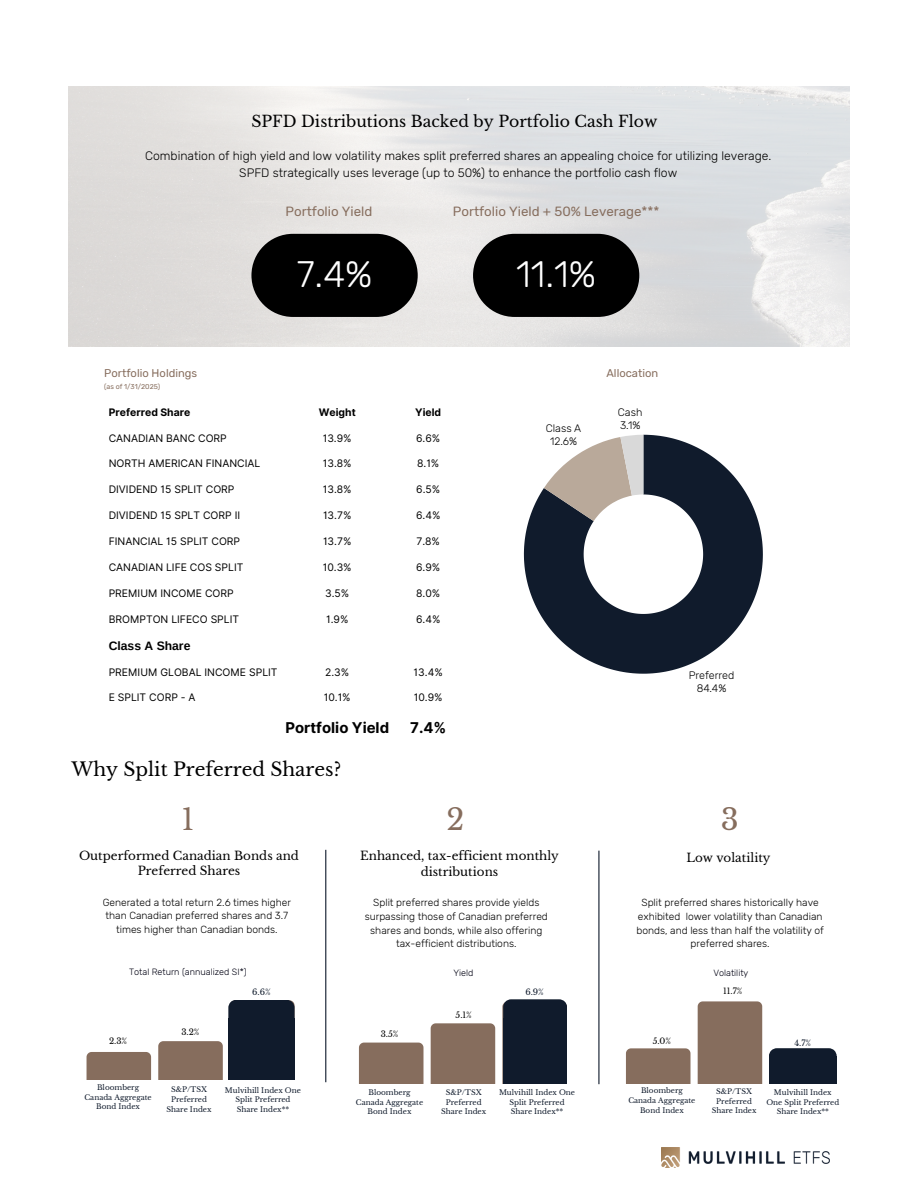
<style>
.page{position:relative;width:918px;height:1188px;background:#fff}
.page>*{position:absolute;margin:0;border:0;box-sizing:border-box;transform-origin:0 0}
.t1{font:300 36.75px "Rubik";color:#fff}
.t2{font:29.1px "Libre Baskerville";color:#866d5d}
.t3{font:18.75px "Libre Baskerville";color:#000}
.t4{font:15.6px "Libre Baskerville";color:#000}
.t5{font:700 14.85px "Inter";color:#000}
.t6{font:13.35px "Rubik";color:#866d5d}
.t7{font:300 12.15px/16.8px "Rubik";color:#000;text-align:center}
.t8{font:700 12.15px "Arimo";color:#000}
.t9{font:11.85px/15.9px "Libre Baskerville";color:#000;text-align:center}
.t10{font:11.25px "Rubik";color:#866d5d}
.t11{font:300 10.8px/12.9px "Rubik";color:#000;text-align:center}
.t12{font:10.35px "Inter";color:#000}
.t13{font:700 10.35px "Inter";color:#000}
.t14{font:300 10.2px/13.6px "Rubik";color:#000;text-align:center}
.t15{font:300 9.15px "Rubik";color:#000012}
.t16{font:300 9px "Rubik";color:#000012}
.t17{font:8.4px "Libre Baskerville";color:#000}
.t18{font:8.4px "Libre Baskerville";color:#101b2c}
.t19{font:8.25px "Libre Baskerville";color:#000}
.t20{font:8.25px "Libre Baskerville";color:#101b2c}
.t21{font:7.35px/9.8px "Libre Baskerville";color:#101b2c;text-align:center}
.t22{font:7.2px/9.6px "Libre Baskerville";color:#101b2c;text-align:center}
.t23{font:7.05px "Rubik";color:#866d5d}
</style>
<div class="page">
<img style="left:68px;top:87px;width:781px;height:260px">
<div style="left:251px;top:234px;width:167px;height:83px;background:#000;border-radius:42px"></div>
<div style="left:473px;top:234px;width:166px;height:83px;background:#000;border-radius:42px"></div>
<svg style="left:524px;top:435px;width:239px;height:239px;fill:#101b2c"></svg>
<svg style="left:544px;top:435px;width:99px;height:86px"></svg>
<img style="left:662px;top:1148px;width:168px;height:19px">
<hr style="left:325px;top:850px;width:1px;height:232px;background:#101b2c">
<div style="left:87px;top:1052px;width:64px;height:28px;background:#866d5d"></div>
<div style="left:359px;top:1043px;width:64px;height:40px;background:#866d5d"></div>
<div style="left:431px;top:1023px;width:64px;height:60px;background:#866d5d"></div>
<svg style="left:158px;top:1000px;width:137px;height:80px"></svg>
<div style="left:502px;top:999px;width:65px;height:84px;background:#101b2c"></div>
<div style="left:626px;top:1048px;width:65px;height:35px;background:#866d5d"></div>
<div style="left:698px;top:1001px;width:64px;height:82px;background:#866d5d"></div>
<div style="left:769px;top:1048px;width:68px;height:35px;background:#101b2c"></div>
<hr style="left:598px;top:851px;width:1px;height:233px;background:#101b2c">
<p class="t4" style="left:251px;top:112px;width:407px">SPFD Distributions Backed by Portfolio Cash Flow</p>
<p class="t7" style="left:145px;top:147px;width:628px">Combination of high yield and low volatility makes split preferred shares an appealing choice for utilizing leverage.<br>SPFD strategically uses leverage (up to 50%) to enhance the portfolio cash flow</p>
<p class="t6" style="left:286px;top:203px;width:88px">Portfolio Yield</p>
<p class="t6" style="left:453px;top:203px;width:208px">Portfolio Yield + 50% Leverage***</p>
<p class="t1" style="left:297px;top:252px;width:77px">7.4%</p>
<p class="t1" style="left:516px;top:252px;width:81px">11.1%</p>
<p class="t10" style="left:104px;top:367px;width:94px">Portfolio Holdings</p>
<h3 class="t23" style="left:104px;top:383px;width:58px">(as of 1/31/2025)</h3>
<h4 class="t13" style="left:109px;top:406px;width:83px">Preferred Share</h4>
<h4 class="t13" style="left:319px;top:406px;width:38px">Weight</h4>
<h4 class="t13" style="left:415px;top:406px;width:27px">Yield</h4>
<h1 class="t12" style="left:109px;top:432px;width:120px">CANADIAN BANC CORP</h1>
<h1 class="t12" style="left:323px;top:432px;width:30px">13.9%</h1>
<p class="t12" style="left:416px;top:432px;width:26px">6.6%</p>
<p class="t12" style="left:109px;top:457px;width:153px">NORTH AMERICAN FINANCIAL</p>
<p class="t12" style="left:323px;top:457px;width:30px">13.8%</p>
<p class="t12" style="left:417px;top:457px;width:24px">8.1%</p>
<p class="t12" style="left:109px;top:483px;width:127px">DIVIDEND 15 SPLIT CORP</p>
<p class="t12" style="left:323px;top:483px;width:30px">13.8%</p>
<p class="t12" style="left:416px;top:483px;width:26px">6.5%</p>
<p class="t12" style="left:109px;top:509px;width:133px">DIVIDEND 15 SPLT CORP II</p>
<p class="t12" style="left:323px;top:509px;width:30px">13.7%</p>
<p class="t12" style="left:416px;top:509px;width:26px">6.4%</p>
<p class="t12" style="left:109px;top:535px;width:133px">FINANCIAL 15 SPLIT CORP</p>
<p class="t12" style="left:323px;top:535px;width:30px">13.7%</p>
<p class="t12" style="left:416px;top:535px;width:25px">7.8%</p>
<p class="t12" style="left:109px;top:561px;width:136px">CANADIAN LIFE COS SPLIT</p>
<p class="t12" style="left:323px;top:561px;width:30px">10.3%</p>
<p class="t12" style="left:416px;top:561px;width:26px">6.9%</p>
<p class="t12" style="left:109px;top:587px;width:127px">PREMIUM INCOME CORP</p>
<p class="t12" style="left:325px;top:587px;width:26px">3.5%</p>
<p class="t12" style="left:416px;top:587px;width:26px">8.0%</p>
<p class="t12" style="left:109px;top:613px;width:132px">BROMPTON LIFECO SPLIT</p>
<p class="t12" style="left:326px;top:613px;width:24px">1.9%</p>
<p class="t12" style="left:416px;top:613px;width:26px">6.4%</p>
<p class="t8" style="left:109px;top:639px;width:83px">Class A Share</p>
<p class="t12" style="left:109px;top:666px;width:170px">PREMIUM GLOBAL INCOME SPLIT</p>
<p class="t12" style="left:325px;top:666px;width:26px">2.3%</p>
<p class="t12" style="left:414px;top:666px;width:31px">13.4%</p>
<p class="t12" style="left:109px;top:691px;width:88px">E SPLIT CORP - A</p>
<p class="t12" style="left:324px;top:691px;width:28px">10.1%</p>
<p class="t12" style="left:414px;top:691px;width:30px">10.9%</p>
<p class="t5" style="left:285px;top:718px;width:105px">Portfolio Yield</p>
<p class="t5" style="left:410px;top:718px;width:38px">7.4%</p>
<p class="t3" style="left:71px;top:758px;width:271px">Why Split Preferred Shares?</p>
<p class="t11" style="left:546px;top:422px;width:37px">Class A<br>12.6%</p>
<p class="t10" style="left:606px;top:366px;width:53px">Allocation</p>
<p class="t11" style="left:618px;top:406px;width:26px;text-align:left">Cash<br>3.1%</p>
<p class="t11" style="left:689px;top:669px;width:47px">Preferred<br>84.4%</p>
<p class="t2" style="left:181px;top:801px;width:15px">1</p>
<h5 class="t2" style="left:447px;top:801px;width:19px">2</h5>
<h6 class="t2" style="left:721px;top:801px;width:19px">3</h6>
<p class="t9" style="left:79px;top:847px;width:221px">Outperformed Canadian Bonds and<br>Preferred Shares</p>
<p class="t14" style="left:103px;top:895px;width:190px">Generated a total return 2.6 times higher than Canadian preferred shares and 3.7 times higher than Canadian bonds.</p>
<p class="t9" style="left:360px;top:848px;width:200px">Enhanced, tax-efficient monthly distributions</p>
<p class="t14" style="left:365px;top:896px;width:185px">Split preferred shares provide yields surpassing those of Canadian preferred shares and bonds, while also offering tax-efficient distributions.</p>
<p class="t9" style="left:686px;top:850px;width:86px">Low volatility</p>
<p class="t14" style="left:636px;top:896px;width:189px">Split preferred shares historically have exhibited lower volatility than Canadian bonds, and less than half the volatility of preferred shares.</p>
<h5 class="t15" style="left:129px;top:967px;width:119px">Total Return (annualized SI*)</h5>
<p class="t15" style="left:454px;top:967px;width:22px">Yield</p>
<p class="t16" style="left:713px;top:967px;width:37px">Volatility</p>
<p class="t18" style="left:252px;top:987px;width:20px">6.6%</p>
<p class="t18" style="left:525px;top:987px;width:20px">6.9%</p>
<h5 class="t19" style="left:723px;top:986px;width:21px">11.7%</h5>
<p class="t17" style="left:456px;top:1010px;width:18px">5.1%</p>
<p class="t17" style="left:109px;top:1036px;width:20px">2.3%</p>
<h2 class="t17" style="left:181px;top:1027px;width:20px">3.2%</h2>
<p class="t17" style="left:381px;top:1028px;width:19px">3.5%</p>
<p class="t19" style="left:653px;top:1036px;width:20px">5.0%</p>
<h6 class="t20" style="left:794px;top:1038px;width:18px">4.7%</h6>
<p class="t21" style="left:84px;top:1083px;width:69px">Bloomberg<br>Canada Aggregate<br>Bond Index</p>
<h6 class="t21" style="left:167px;top:1085px;width:47px">S&amp;P/TSX<br>Preferred<br>Share Index</h6>
<h5 class="t21" style="left:225px;top:1085px;width:78px">Mulvihill Index One<br>Split Preferred<br>Share Index**</h5>
<p class="t21" style="left:356px;top:1087px;width:69px">Bloomberg<br>Canada Aggregate<br>Bond Index</p>
<p class="t21" style="left:441px;top:1087px;width:47px">S&amp;P/TSX<br>Preferred<br>Share Index</p>
<p class="t21" style="left:499px;top:1087px;width:78px">Mulvihill Index One<br>Split Preferred<br>Share Index**</p>
<p class="t22" style="left:628px;top:1086px;width:68px">Bloomberg<br>Canada Aggregate<br>Bond Index</p>
<p class="t22" style="left:712px;top:1087px;width:46px">S&amp;P/TSX<br>Preferred<br>Share Index</p>
<p class="t22" style="left:766px;top:1088px;width:74px">Mulvihill Index<br>One Split Preferred<br>Share Index**</p>
</div>
